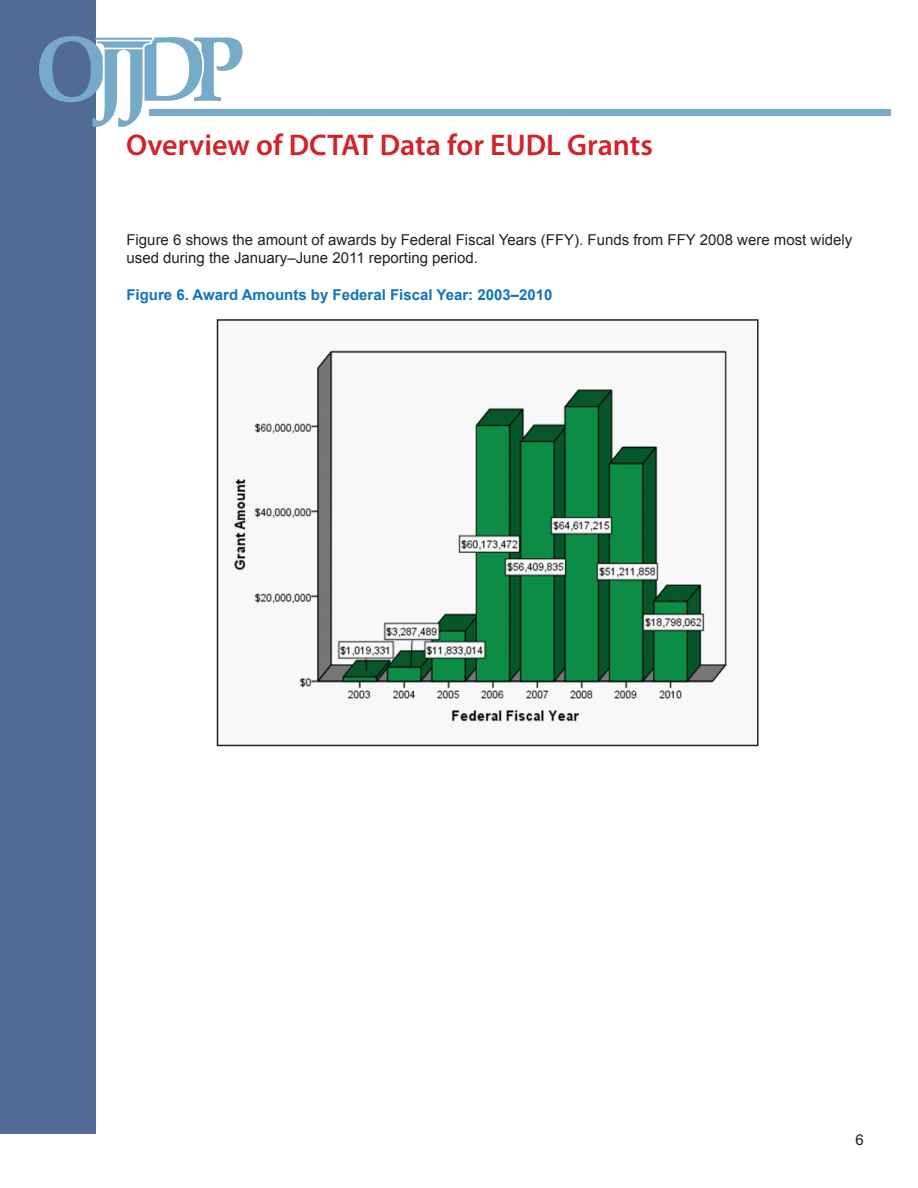
<style>
.page{position:relative;width:918px;height:1188px;background:#fff}
.page>*{position:absolute;margin:0;border:0;box-sizing:border-box;transform-origin:0 0}
.t1{font:600 30px "Myriad Pro";color:#d1232a}
.Memo_Body_Copy{font:15px/18px "Arial";color:#231f20}
.Figure_Titles{font:700 15px "Arial";color:#1074bc}
</style>
<div class="page">
<div style="left:0;top:0;width:96px;height:1134px;background:#516a98"></div>
<svg style="left:39px;top:36px;width:204px;height:91px"></svg>
<div style="left:149px;top:110px;width:742px;height:6px;background:#77a9c8"></div>
<img style="left:234px;top:350px;width:493px;height:372px">
<div style="left:217px;top:319px;width:542px;height:427px;border:2px solid #231f20"></div>
<h1 class="t1" style="left:126px;top:125px;width:529px">Overview of DCTAT Data for EUDL Grants</h1>
<p class="Memo_Body_Copy" style="left:126px;top:231px;width:727px">Figure 6 shows the amount of awards by Federal Fiscal Years (FFY). Funds from FFY 2008 were most widely used during the January–June 2011 reporting period.</p>
<p class="Figure_Titles" style="left:126px;top:285px;width:427px">Figure 6. Award Amounts by Federal Fiscal Year: 2003–2010</p>
<p class="Memo_Body_Copy" style="left:856px;top:1131px;width:10px">6</p>
</div>
